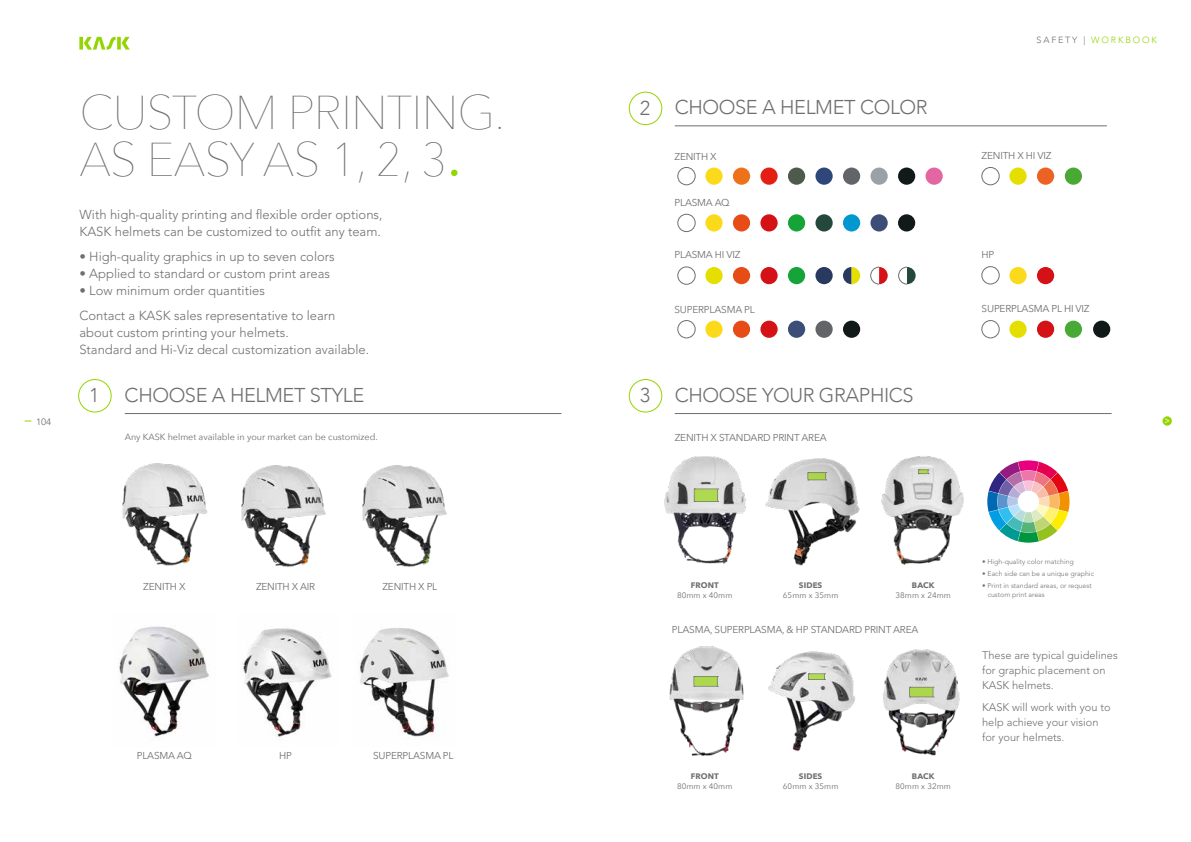
<style>
.page{position:relative;width:1191px;height:842px;background:#fff}
.page>*{position:absolute;margin:0;border:0;box-sizing:border-box;transform-origin:0 0}
.t1{font:200 47.3px/47.3px "Avenir Next";letter-spacing:-.02em;color:#706f6f}
.t2{font:300 20px "Avenir";letter-spacing:-.02em;color:#706f6f}
.t3{font:300 13px/17px "Avenir LT Std";color:#706f6f}
.t4{font:300 11px/15px "Avenir LT Std";color:#706f6f}
.t5{font:10px "Avenir Next";letter-spacing:-.02em;color:#706f6f}
.t6{font:9.2px "Avenir";color:#706f6f}
.t7{font:9px "Avenir Next";color:#706f6f}
.t8{font:300 9px "Avenir";letter-spacing:.2em;color:#93d500}
.t9{font:9px "Gotham";color:#fff}
.t10{font:8px "Avenir Next";letter-spacing:.01em;color:#706f6f}
.t11{font:700 8px "Avenir Next";letter-spacing:.01em;color:#706f6f}
.t12{font:300 7px/9px "Avenir LT Std";color:#706f6f}
.s1{color:#706f6f}
</style>
<div class="page">
<svg style="left:79px;top:37px;width:51px;height:13px"></svg>
<div style="left:1162px;top:416px;width:9px;height:10px;background:#93d500;border-radius:50%"></div>
<img style="left:122px;top:463px;width:86px;height:103px">
<img style="left:241px;top:465px;width:85px;height:102px">
<img style="left:362px;top:465px;width:85px;height:102px">
<img style="left:119px;top:626px;width:90px;height:111px">
<img style="left:242px;top:628px;width:90px;height:111px">
<img style="left:359px;top:628px;width:90px;height:111px">
<svg style="left:451px;top:170px;width:6px;height:6px"></svg>
<img style="left:669px;top:646px;width:75px;height:110px">
<img style="left:883px;top:649px;width:77px;height:107px">
<img style="left:768px;top:651px;width:87px;height:101px">
<hr style="left:675px;top:126px;width:431px;height:1px;background:#706f6f">
<hr style="left:675px;top:413px;width:436px;height:1px;background:#706f6f">
<div style="left:78px;top:379px;width:34px;height:33px;border:1px solid #93d500;border-radius:50%"></div>
<div style="left:629px;top:379px;width:33px;height:33px;border:1px solid #93d500;border-radius:50%"></div>
<div style="left:629px;top:92px;width:33px;height:33px;border:1px solid #93d500;border-radius:50%"></div>
<hr style="left:125px;top:413px;width:436px;height:1px;background:#706f6f">
<div style="left:677px;top:167px;width:18px;height:18px;border:1px solid #706f6f;border-radius:50%"></div>
<div style="left:705px;top:168px;width:17px;height:17px;background:#fbda1b;border-radius:50%"></div>
<div style="left:733px;top:168px;width:17px;height:17px;background:#ee7219;border-radius:50%"></div>
<div style="left:760px;top:168px;width:17px;height:17px;background:#e41f13;border-radius:50%"></div>
<div style="left:788px;top:168px;width:17px;height:17px;background:#4d5a4c;border-radius:50%"></div>
<div style="left:815px;top:168px;width:17px;height:17px;background:#2f467b;border-radius:50%"></div>
<div style="left:843px;top:168px;width:17px;height:17px;background:#616569;border-radius:50%"></div>
<div style="left:898px;top:168px;width:17px;height:17px;background:#111919;border-radius:50%"></div>
<div style="left:870px;top:168px;width:17px;height:17px;background:#9ca1a6;border-radius:50%"></div>
<div style="left:925px;top:168px;width:17px;height:17px;background:#e365a1;border-radius:50%"></div>
<div style="left:981px;top:167px;width:18px;height:18px;border:1px solid #706f6f;border-radius:50%"></div>
<div style="left:1009px;top:168px;width:17px;height:17px;background:#e4df00;border-radius:50%"></div>
<div style="left:1037px;top:168px;width:17px;height:17px;background:#ec6223;border-radius:50%"></div>
<div style="left:1064px;top:168px;width:18px;height:17px;background:#48a935;border-radius:50%"></div>
<div style="left:677px;top:214px;width:18px;height:18px;border:1px solid #706f6f;border-radius:50%"></div>
<div style="left:705px;top:214px;width:17px;height:17px;background:#fbda1b;border-radius:50%"></div>
<div style="left:733px;top:214px;width:17px;height:17px;background:#e84c16;border-radius:50%"></div>
<div style="left:760px;top:214px;width:17px;height:17px;background:#d41116;border-radius:50%"></div>
<div style="left:788px;top:214px;width:17px;height:17px;background:#16a438;border-radius:50%"></div>
<div style="left:815px;top:214px;width:17px;height:17px;background:#25483c;border-radius:50%"></div>
<div style="left:843px;top:214px;width:17px;height:17px;background:#0098ce;border-radius:50%"></div>
<div style="left:898px;top:214px;width:17px;height:17px;background:#111919;border-radius:50%"></div>
<div style="left:870px;top:214px;width:17px;height:17px;background:#3c4e78;border-radius:50%"></div>
<div style="left:677px;top:267px;width:18px;height:17px;border:1px solid #706f6f;border-radius:50%"></div>
<div style="left:705px;top:267px;width:17px;height:17px;background:#e4df00;border-radius:50%"></div>
<div style="left:733px;top:267px;width:17px;height:17px;background:#e84c16;border-radius:50%"></div>
<div style="left:760px;top:267px;width:17px;height:17px;background:#d41116;border-radius:50%"></div>
<div style="left:788px;top:267px;width:17px;height:17px;background:#16a438;border-radius:50%"></div>
<div style="left:815px;top:267px;width:17px;height:17px;background:#2a395f;border-radius:50%"></div>
<svg style="left:843px;top:267px;width:17px;height:17px"></svg>
<svg style="left:870px;top:267px;width:17px;height:17px"></svg>
<svg style="left:898px;top:267px;width:17px;height:17px"></svg>
<div style="left:981px;top:266px;width:18px;height:18px;border:1px solid #706f6f;border-radius:50%"></div>
<div style="left:1009px;top:267px;width:17px;height:17px;background:#fbda1b;border-radius:50%"></div>
<div style="left:1037px;top:267px;width:17px;height:17px;background:#d41116;border-radius:50%"></div>
<div style="left:677px;top:320px;width:18px;height:18px;border:1px solid #706f6f;border-radius:50%"></div>
<div style="left:705px;top:321px;width:17px;height:17px;background:#fbda1b;border-radius:50%"></div>
<div style="left:733px;top:321px;width:17px;height:17px;background:#e84c16;border-radius:50%"></div>
<div style="left:760px;top:321px;width:17px;height:17px;background:#d41116;border-radius:50%"></div>
<div style="left:788px;top:321px;width:17px;height:17px;background:#3c4e78;border-radius:50%"></div>
<div style="left:815px;top:321px;width:17px;height:17px;background:#616569;border-radius:50%"></div>
<div style="left:843px;top:321px;width:17px;height:17px;background:#111919;border-radius:50%"></div>
<div style="left:981px;top:320px;width:18px;height:18px;border:1px solid #706f6f;border-radius:50%"></div>
<div style="left:1009px;top:321px;width:17px;height:17px;background:#e4df00;border-radius:50%"></div>
<div style="left:1037px;top:321px;width:17px;height:17px;background:#d41116;border-radius:50%"></div>
<div style="left:1064px;top:321px;width:18px;height:17px;background:#48a935;border-radius:50%"></div>
<div style="left:1093px;top:321px;width:17px;height:17px;background:#111919;border-radius:50%"></div>
<img style="left:664px;top:456px;width:82px;height:108px">
<img style="left:765px;top:458px;width:95px;height:108px">
<img style="left:881px;top:456px;width:83px;height:109px">
<svg style="left:694px;top:489px;width:24px;height:13px"></svg>
<svg style="left:807px;top:472px;width:19px;height:9px"></svg>
<svg style="left:918px;top:470px;width:11px;height:4px"></svg>
<svg style="left:693px;top:676px;width:25px;height:11px"></svg>
<svg style="left:808px;top:673px;width:17px;height:7px"></svg>
<svg style="left:909px;top:687px;width:25px;height:11px"></svg>
<img style="left:987px;top:460px;width:82px;height:83px">
<h1 class="t1" style="left:79px;top:86px;width:428px">CUSTOM PRINTING.<br>AS EASY AS 1, 2, 3</h1>
<p class="t3" style="left:79px;top:206px;width:304px">With high-quality printing and flexible order options,<br>KASK helmets can be customized to outfit any team.</p>
<p class="t3" style="left:79px;top:248px;width:257px">• High-quality graphics in up to seven colors</p>
<p class="t3" style="left:79px;top:265px;width:252px">• Applied to standard or custom print areas</p>
<p class="t3" style="left:79px;top:278px;width:258px;line-height:25px">• Low minimum order quantities<br>Contact a KASK sales representative to learn</p>
<p class="t3" style="left:79px;top:324px;width:291px">about custom printing your helmets.<br>Standard and Hi-Viz decal customization available.</p>
<h2 class="t2" style="left:640px;top:96px;width:12px">2</h2>
<h2 class="t2" style="left:675px;top:96px;width:254px">CHOOSE A HELMET COLOR</h2>
<p class="t8" style="left:1036px;top:35px;width:122px"><span class="s1">SAFETY |</span> WORKBOOK</p>
<p class="t5" style="left:674px;top:148px;width:44px">ZENITH X</p>
<p class="t5" style="left:981px;top:147px;width:71px">ZENITH X HI VIZ</p>
<p class="t5" style="left:674px;top:194px;width:57px">PLASMA AQ</p>
<p class="t5" style="left:674px;top:246px;width:67px">PLASMA HI VIZ</p>
<p class="t5" style="left:981px;top:246px;width:14px">HP</p>
<p class="t5" style="left:674px;top:301px;width:82px">SUPERPLASMA PL</p>
<p class="t5" style="left:981px;top:300px;width:109px">SUPERPLASMA PL HI VIZ</p>
<h2 class="t2" style="left:89px;top:383px;width:276px">1 CHOOSE A HELMET STYLE</h2>
<h2 class="t2" style="left:640px;top:383px;width:275px">3 CHOOSE YOUR GRAPHICS</h2>
<p class="t6" style="left:36px;top:416px;width:17px">104</p>
<p class="t9" style="left:1164px;top:416px;width:7px">&gt;</p>
<p class="t7" style="left:125px;top:429px;width:254px">Any KASK helmet available in your market can be customized.</p>
<p class="t5" style="left:143px;top:578px;width:44px">ZENITH X</p>
<p class="t5" style="left:256px;top:578px;width:61px">ZENITH X AIR</p>
<p class="t5" style="left:382px;top:578px;width:56px">ZENITH X PL</p>
<p class="t5" style="left:137px;top:747px;width:57px">PLASMA AQ</p>
<p class="t5" style="left:279px;top:747px;width:14px">HP</p>
<p class="t5" style="left:373px;top:747px;width:82px">SUPERPLASMA PL</p>
<p class="t5" style="left:675px;top:429px;width:153px">ZENITH X STANDARD PRINT AREA</p>
<p class="t11" style="left:912px;top:578px;width:24px">BACK</p>
<p class="t10" style="left:895px;top:588px;width:57px">38mm x 24mm</p>
<p class="t5" style="left:672px;top:621px;width:248px">PLASMA, SUPERPLASMA, &amp; HP STANDARD PRINT AREA</p>
<p class="t11" style="left:690px;top:578px;width:30px">FRONT</p>
<p class="t10" style="left:677px;top:589px;width:57px">80mm x 40mm</p>
<p class="t11" style="left:799px;top:578px;width:25px">SIDES</p>
<p class="t10" style="left:783px;top:589px;width:57px">65mm x 35mm</p>
<p class="t11" style="left:690px;top:770px;width:30px">FRONT</p>
<p class="t10" style="left:677px;top:780px;width:57px">80mm x 40mm</p>
<p class="t11" style="left:799px;top:770px;width:25px">SIDES</p>
<p class="t10" style="left:783px;top:780px;width:57px">60mm x 35mm</p>
<p class="t11" style="left:912px;top:769px;width:24px">BACK</p>
<p class="t10" style="left:895px;top:779px;width:57px">80mm x 32mm</p>
<p class="t12" style="left:982px;top:557px;width:93px">• High-quality color matching</p>
<p class="t12" style="left:982px;top:569px;width:113px">• Each side can be a unique graphic</p>
<p class="t12" style="left:987px;top:581px;width:106px;text-indent:-5px">• Print in standard areas, or request custom print areas</p>
<p class="t4" style="left:982px;top:648px;width:137px">These are typical guidelines for graphic placement on<br>KASK helmets.</p>
<p class="t4" style="left:982px;top:700px;width:130px">KASK will work with you to help achieve your vision for your helmets.</p>
</div>
